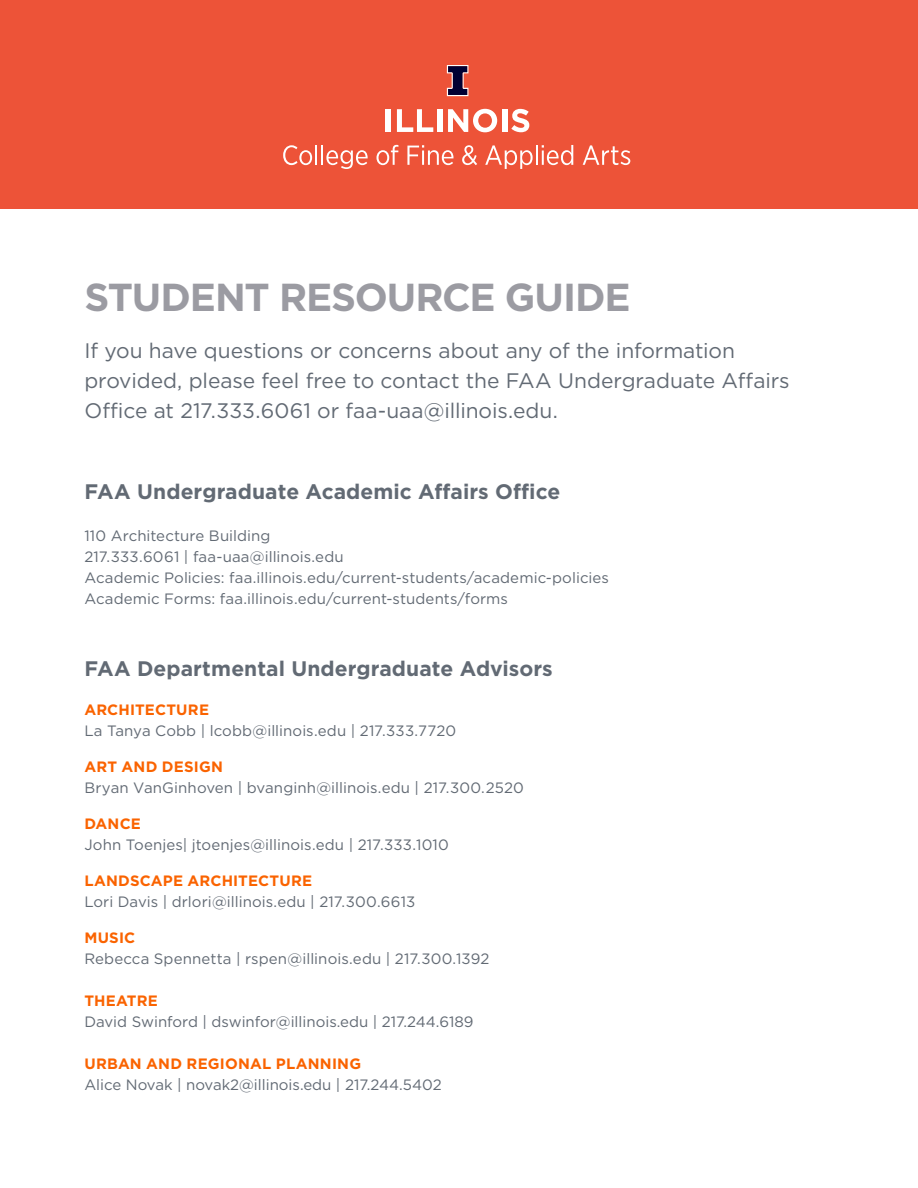
<style>
.page{position:relative;width:918px;height:1188px;background:#fff}
.page>*{position:absolute;margin:0;border:0;box-sizing:border-box;transform-origin:0 0}
.t1{font:700 39px "Gotham";letter-spacing:-.03em;color:#9b9ba2}
.t2{font:21px/30px "Gotham";letter-spacing:-.005em;color:#626a74}
.t3{font:700 21px "Gotham";letter-spacing:.005em;color:#626a74}
.t4{font:15px/21px "Gotham";letter-spacing:.005em;color:#626a74}
.t5{font:700 15px "Gotham";letter-spacing:.01em;color:#fa6300}
</style>
<div class="page">
<div style="left:0;top:0;width:918px;height:211px;background:#ed5338"></div>
<div style="left:386px;top:109px;width:5px;height:23px;background:#fff"></div>
<svg style="left:397px;top:109px;width:36px;height:23px"></svg>
<div style="left:437px;top:109px;width:5px;height:23px;background:#fff"></div>
<svg style="left:448px;top:109px;width:49px;height:23px"></svg>
<div style="left:502px;top:109px;width:5px;height:23px;background:#fff"></div>
<svg style="left:511px;top:109px;width:18px;height:23px"></svg>
<svg style="left:447px;top:65px;width:21px;height:31px"></svg>
<svg style="left:283px;top:145px;width:29px;height:20px"></svg>
<hr style="left:315px;top:145px;width:2px;height:20px;background:#fff">
<hr style="left:321px;top:145px;width:2px;height:20px;background:#fff">
<svg style="left:326px;top:150px;width:42px;height:19px"></svg>
<svg style="left:377px;top:145px;width:21px;height:20px"></svg>
<svg style="left:407px;top:145px;width:46px;height:20px"></svg>
<svg style="left:462px;top:145px;width:15px;height:20px"></svg>
<svg style="left:485px;top:145px;width:48px;height:24px"></svg>
<hr style="left:536px;top:145px;width:2px;height:20px;background:#fff">
<svg style="left:542px;top:145px;width:31px;height:20px"></svg>
<svg style="left:583px;top:145px;width:47px;height:20px"></svg>
<div style="left:0;top:209px;width:918px;height:873px;background:#fff"></div>
<h1 class="t1" style="left:84px;top:272px;width:548px">STUDENT RESOURCE GUIDE</h1>
<h2 class="t2" style="left:84px;top:335px;width:707px">If you have questions or concerns about any of the information provided, please feel free to contact the FAA Undergraduate Affairs<br>Office at 217.333.6061 or faa-uaa@illinois.edu.</h2>
<h2 class="t3" style="left:84px;top:478px;width:477px">FAA Undergraduate Academic Affairs Office</h2>
<p class="t4" style="left:84px;top:525px;width:526px">110 Architecture Building<br>217.333.6061 | faa-uaa@illinois.edu<br>Academic Policies: faa.illinois.edu/current-students/academic-policies Academic Forms: faa.illinois.edu/current-students/forms</p>
<h2 class="t3" style="left:84px;top:655px;width:470px">FAA Departmental Undergraduate Advisors</h2>
<p class="t5" style="left:84px;top:700px;width:126px">ARCHITECTURE</p>
<p class="t4" style="left:84px;top:720px;width:373px">La Tanya Cobb | lcobb@illinois.edu | 217.333.7720</p>
<p class="t5" style="left:84px;top:757px;width:140px">ART AND DESIGN</p>
<p class="t4" style="left:84px;top:777px;width:441px">Bryan VanGinhoven | bvanginh@illinois.edu | 217.300.2520</p>
<p class="t5" style="left:84px;top:814px;width:58px">DANCE</p>
<p class="t4" style="left:84px;top:834px;width:366px">John Toenjes| jtoenjes@illinois.edu | 217.333.1010</p>
<p class="t5" style="left:84px;top:871px;width:229px">LANDSCAPE ARCHITECTURE</p>
<p class="t4" style="left:84px;top:891px;width:333px">Lori Davis | drlori@illinois.edu | 217.300.6613</p>
<p class="t5" style="left:84px;top:928px;width:52px">MUSIC</p>
<p class="t4" style="left:84px;top:948px;width:407px">Rebecca Spennetta | rspen@illinois.edu | 217.300.1392</p>
<p class="t5" style="left:84px;top:991px;width:75px">THEATRE</p>
<p class="t4" style="left:84px;top:1011px;width:391px">David Swinford | dswinfor@illinois.edu | 217.244.6189</p>
<p class="t5" style="left:84px;top:1054px;width:278px">URBAN AND REGIONAL PLANNING</p>
<p class="t4" style="left:84px;top:1074px;width:359px">Alice Novak | novak2@illinois.edu | 217.244.5402</p>
</div>
